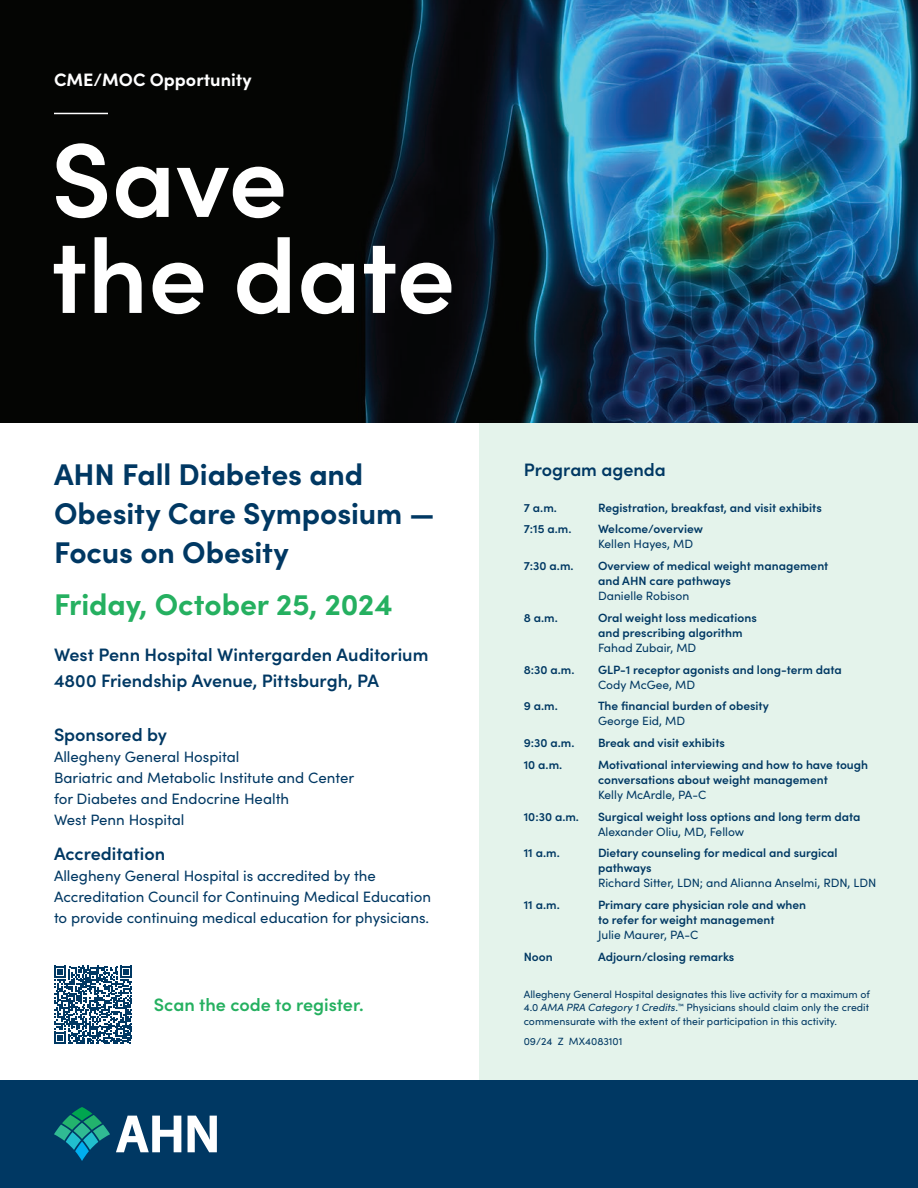
<style>
.page{position:relative;width:918px;height:1188px;background:#fff}
.page>*{position:absolute;margin:0;border:0;box-sizing:border-box;transform-origin:0 0}
.STD_Header{font:600 105px/96px "Sofia Pro";color:#fff}
.Headline{font:700 30px/39px "Sofia Pro";letter-spacing:-.005em;color:#003863}
.Headline-2{font:700 30px "Sofia Pro";color:#25b060}
.Subhead{font:600 18px/25.5px "Sofia Pro";color:#003863}
.Provided_By_Header{font:600 18px "Sofia Pro";color:#003863}
.Provided_By_Header-2{font:600 18px "Sofia Pro";color:#25b060}
.CME_Header{font:700 18px "Sofia Pro";color:#fff}
.Provided_by_Body{font:15px/21px "Sofia Pro";color:#003863}
.Agenda_Body{font:600 12px/15px "Sofia Pro";color:#003863}
.Provided_by_Body-2{font:10.5px/13.5px "Sofia Pro";color:#003863;text-align:justify}
.s1{font-weight:400}
.s2{font-style:italic}
</style>
<div class="page">
<div style="left:479px;top:391px;width:439px;height:689px;background:#e4f3eb"></div>
<img style="left:0;top:0;width:918px;height:422px">
<div style="left:0;top:1080px;width:918px;height:108px;background:#003863"></div>
<hr style="left:54px;top:113px;width:54px;height:1px;background:#fff">
<svg style="left:116px;top:1116px;width:65px;height:36px"></svg>
<svg style="left:188px;top:1116px;width:29px;height:36px"></svg>
<svg style="left:75px;top:1142px;width:14px;height:19px"></svg>
<svg style="left:72px;top:1107px;width:20px;height:14px"></svg>
<svg style="left:54px;top:1115px;width:56px;height:35px"></svg>
<svg style="left:54px;top:966px;width:78px;height:78px"></svg>
<p class="CME_Header" style="left:54px;top:66px;width:199px">CME/MOC Opportunity</p>
<p class="STD_Header" style="left:51px;top:125px;width:406px">Save the date</p>
<p class="Headline" style="left:54px;top:453px;width:382px">AHN Fall Diabetes and<br>Obesity Care Symposium —<br>Focus on Obesity</p>
<p class="Headline-2" style="left:54px;top:582px;width:340px">Friday, October 25, 2024</p>
<p class="Subhead" style="left:54px;top:641px;width:376px">West Penn Hospital Wintergarden Auditorium<br>4800 Friendship Avenue, Pittsburgh, PA</p>
<p class="Provided_By_Header" style="left:54px;top:722px;width:115px">Sponsored by</p>
<p class="Provided_by_Body" style="left:54px;top:746px;width:302px">Allegheny General Hospital<br>Bariatric and Metabolic Institute and Center for Diabetes and Endocrine Health<br>West Penn Hospital</p>
<p class="Provided_By_Header" style="left:54px;top:840px;width:113px">Accreditation</p>
<p class="Provided_by_Body" style="left:54px;top:864px;width:379px">Allegheny General Hospital is accredited by the<br>Accreditation Council for Continuing Medical Education to provide continuing medical education for physicians.</p>
<p class="Subhead" style="left:524px;top:456px;width:144px">Program agenda</p>
<p class="Agenda_Body" style="left:524px;top:499px;width:35px">7 a.m.</p>
<p class="Agenda_Body" style="left:598px;top:499px;width:225px">Registration, breakfast, and visit exhibits</p>
<p class="Agenda_Body" style="left:524px;top:521px;width:49px">7:15 a.m.</p>
<p class="Agenda_Body" style="left:598px;top:521px;width:106px">Welcome/overview<br><span class="s1">Kellen Hayes, MD</span></p>
<p class="Agenda_Body" style="left:524px;top:557px;width:51px">7:30 a.m.</p>
<p class="Agenda_Body" style="left:598px;top:557px;width:232px">Overview of medical weight management and AHN care pathways<br><span class="s1">Danielle Robison</span></p>
<p class="Agenda_Body" style="left:524px;top:609px;width:36px">8 a.m.</p>
<p class="Agenda_Body" style="left:598px;top:609px;width:160px">Oral weight loss medications and prescribing algorithm<br><span class="s1">Fahad Zubair, MD</span></p>
<p class="Agenda_Body" style="left:524px;top:661px;width:52px">8:30 a.m.</p>
<p class="Agenda_Body" style="left:598px;top:661px;width:245px">GLP-1 receptor agonists and long-term data<br><span class="s1">Cody McGee, MD</span></p>
<p class="Agenda_Body" style="left:524px;top:698px;width:35px">9 a.m.</p>
<p class="Agenda_Body" style="left:598px;top:698px;width:172px">The financial burden of obesity<br><span class="s1">George Eid, MD</span></p>
<p class="Agenda_Body" style="left:524px;top:734px;width:52px">9:30 a.m.</p>
<p class="Agenda_Body" style="left:598px;top:734px;width:128px">Break and visit exhibits</p>
<p class="Agenda_Body" style="left:524px;top:756px;width:40px">10 a.m.</p>
<p class="Agenda_Body" style="left:598px;top:756px;width:272px">Motivational interviewing and how to have tough conversations about weight management<br><span class="s1">Kelly McArdle, PA-C</span></p>
<p class="Agenda_Body" style="left:524px;top:808px;width:57px">10:30 a.m.</p>
<p class="Agenda_Body" style="left:598px;top:808px;width:264px">Surgical weight loss options and long term data<br><span class="s1">Alexander Oliu, MD, Fellow</span></p>
<p class="Agenda_Body" style="left:524px;top:845px;width:37px">11 a.m.</p>
<p class="Agenda_Body" style="left:598px;top:845px;width:280px">Dietary counseling for medical and surgical pathways<br><span class="s1">Richard Sitter, LDN; and Alianna Anselmi, RDN, LDN</span></p>
<p class="Agenda_Body" style="left:524px;top:896px;width:37px">11 a.m.</p>
<p class="Agenda_Body" style="left:598px;top:896px;width:210px">Primary care physician role and when to refer for weight management<br><span class="s1">Julie Maurer, PA-C</span></p>
<p class="Agenda_Body" style="left:524px;top:948px;width:30px">Noon</p>
<p class="Agenda_Body" style="left:598px;top:948px;width:138px">Adjourn/closing remarks</p>
<p class="Provided_By_Header-2" style="left:154px;top:991px;width:211px">Scan the code to register.</p>
<p class="Provided_by_Body-2" style="left:524px;top:987px;width:348px">Allegheny General Hospital designates this live activity for a maximum of 4.0 <span class="s2">AMA PRA Category 1 Credits</span>.<sup>™</sup> Physicians should claim only the credit commensurate with the extent of their participation in this activity.</p>
<p class="Provided_by_Body-2" style="left:524px;top:1034px;width:100px">09/24 Z MX4083101</p>
</div>
